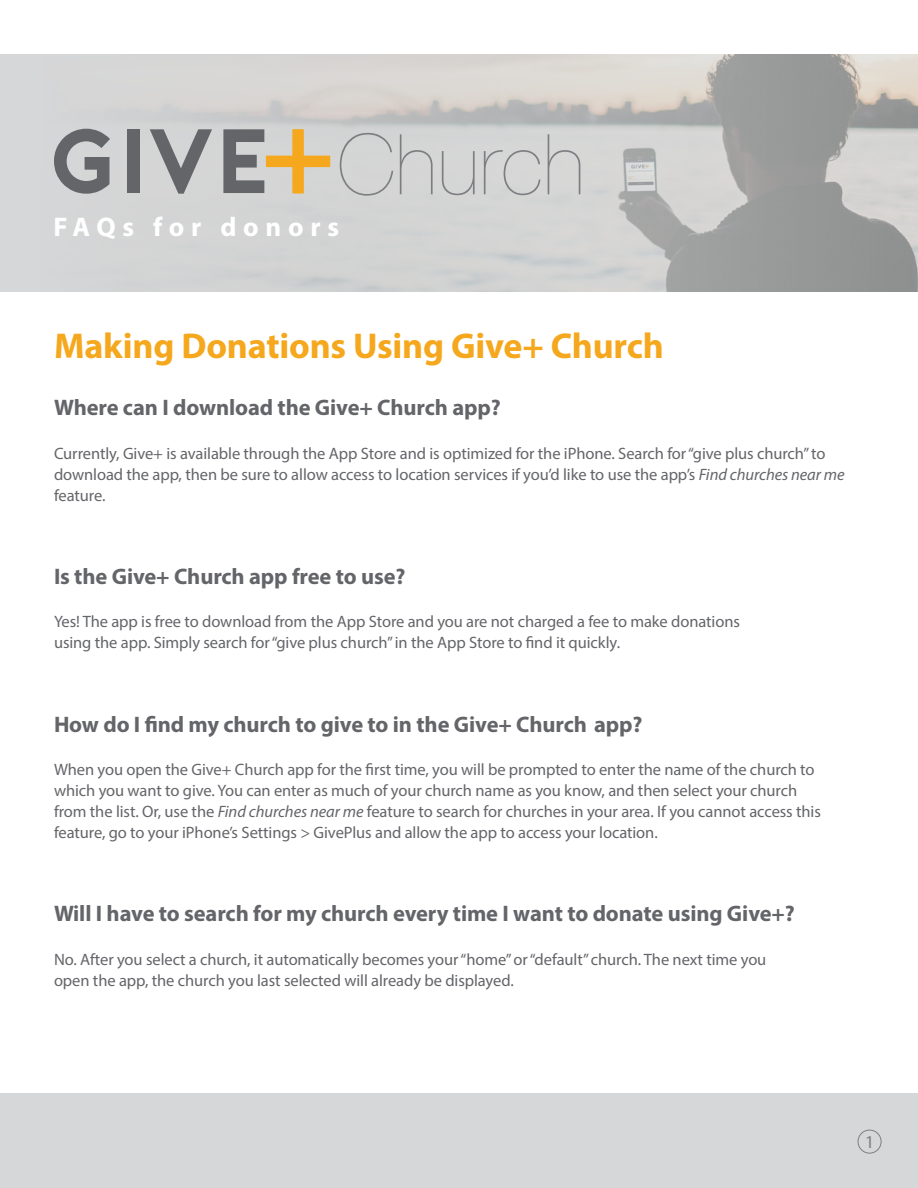
<style>
.page{position:relative;width:918px;height:1188px;background:#fff}
.page>*{position:absolute;margin:0;border:0;box-sizing:border-box;transform-origin:0 0}
.t1{font:700 36px "Myriad Pro";letter-spacing:-.005em;color:#f5a81d}
.t2{font:700 27px "Myriad Pro";letter-spacing:.25em;color:#fff}
.t3{font:700 22.5px "Myriad Pro";letter-spacing:-.005em;color:#646569}
.t4{font:18px "Myriad Pro";color:#7d7e81}
.t5{font:16.5px/21px "Myriad Pro";letter-spacing:-.005em;color:#646569}
.s1{font-style:italic}
</style>
<div class="page">
<div style="left:0;top:1094px;width:918px;height:94px;background:#d6d7d8"></div>
<div style="left:858px;top:1130px;width:23px;height:24px;border:1px solid #7d7e81;border-radius:50%"></div>
<img style="left:0;top:54px;width:918px;height:238px">
<svg style="left:54px;top:129px;width:56px;height:65px;background:#96979a"></svg>
<div style="left:127px;top:129px;width:12px;height:64px;background:#646569"></div>
<svg style="left:150px;top:129px;width:62px;height:65px;background:#aaabac"></svg>
<svg style="left:223px;top:129px;width:107px;height:65px;background:#bdaf95"></svg>
<svg style="left:340px;top:133px;width:53px;height:63px;background:#cccdcd"></svg>
<svg style="left:400px;top:134px;width:33px;height:60px;background:#cacbcb"></svg>
<svg style="left:442px;top:151px;width:33px;height:44px"></svg>
<svg style="left:484px;top:150px;width:56px;height:45px;background:#cbcbcc"></svg>
<svg style="left:548px;top:134px;width:32px;height:60px;background:#cdcdcd"></svg>
<h2 class="t2" style="left:53px;top:210px;width:287px">FAQs for donors</h2>
<h1 class="t1" style="left:54px;top:322px;width:612px">Making Donations Using Give+ Church</h1>
<h3 class="t3" style="left:54px;top:393px;width:448px">Where can I download the Give+ Church app?</h3>
<p class="t5" style="left:54px;top:442px;width:792px">Currently, Give+ is available through the App Store and is optimized for the iPhone. Search for “give plus church” to download the app, then be sure to allow access to location services if you’d like to use the app’s <span class="s1">Find churches near me </span>feature.</p>
<h3 class="t3" style="left:54px;top:562px;width:353px">Is the Give+ Church app free to use?</h3>
<p class="t5" style="left:54px;top:611px;width:688px">Yes! The app is free to download from the App Store and you are not charged a fee to make donations using the app. Simply search for “give plus church” in the App Store to find it quickly.</p>
<h3 class="t3" style="left:54px;top:709px;width:590px">How do I find my church to give to in the Give+ Church app?</h3>
<p class="t5" style="left:54px;top:759px;width:768px">When you open the Give+ Church app for the first time, you will be prompted to enter the name of the church to which you want to give. You can enter as much of your church name as you know, and then select your church from the list. Or, use the <span class="s1">Find churches near me</span> feature to search for churches in your area. If you cannot access this feature, go to your iPhone’s Settings &gt; GivePlus and allow the app to access your location.</p>
<h3 class="t3" style="left:54px;top:899px;width:742px">Will I have to search for my church every time I want to donate using Give+?</h3>
<p class="t5" style="left:54px;top:949px;width:714px">No. After you select a church, it automatically becomes your “home” or “default” church. The next time you open the app, the church you last selected will already be displayed.</p>
<p class="t4" style="left:865px;top:1131px;width:11px">1</p>
</div>
